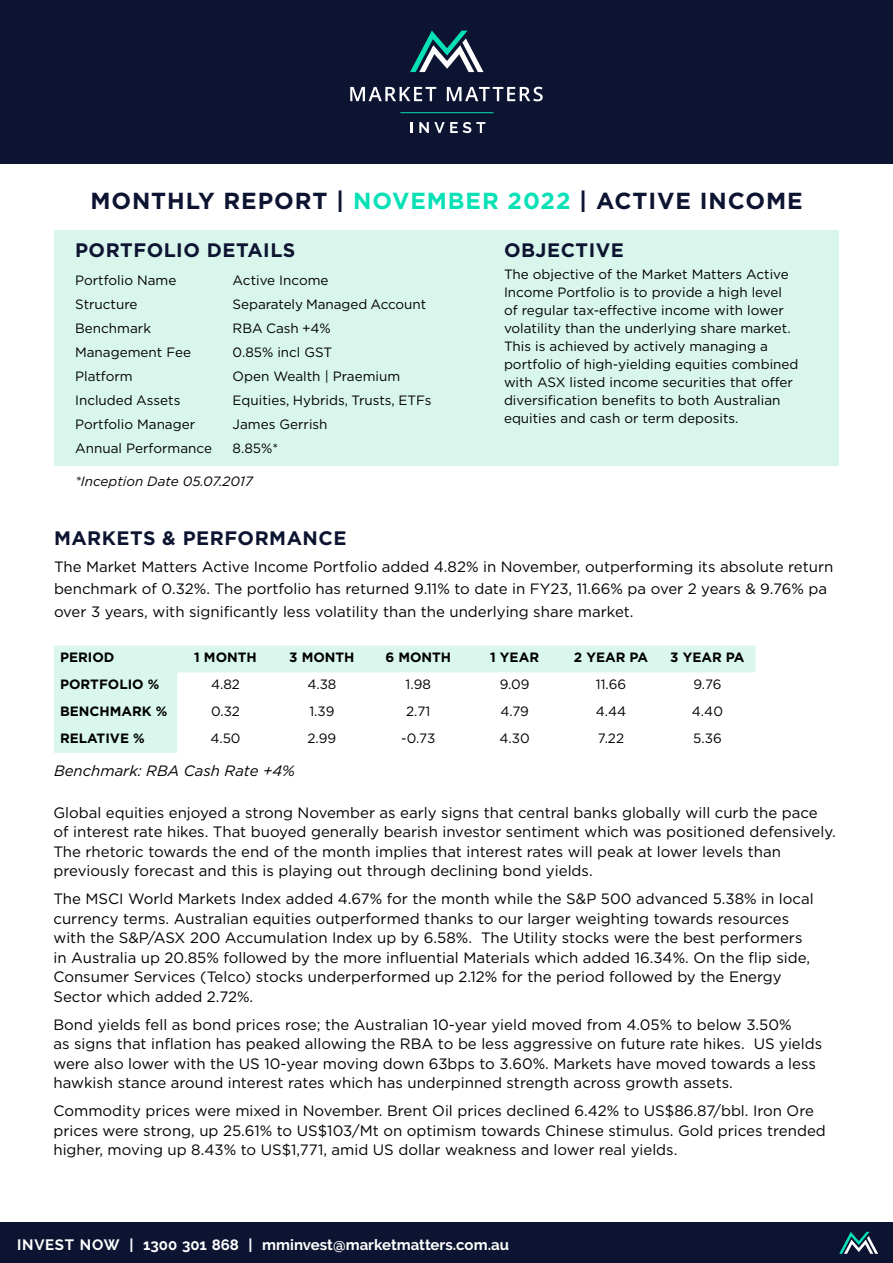
<style>
.page{position:relative;width:893px;height:1263px;background:#fff}
.page>*{position:absolute;margin:0;border:0;box-sizing:border-box;transform-origin:0 0}
.t1{font:700 23.25px "Gotham";letter-spacing:.04em;color:#0d1431}
.t2{font:700 19.5px "Gotham";letter-spacing:.025em;color:#0d1431}
.t3{font:15px/19.5px "Gotham";color:#000}
.t4{font:700 15px "Raleway";color:#fff}
.t5{font:italic 15px "Gotham";color:#000}
.t6{font:13.5px/18px "Gotham";color:#000}
.t7{font:700 13.5px "Gotham";color:#000}
.t8{font:italic 13.5px "Gotham";color:#000}
.s1{color:#08e0b5}
</style>
<div class="page">
<div style="left:0;top:0;width:893px;height:164px;background:#0d1431"></div>
<div style="left:0;top:1222px;width:893px;height:41px;background:#0d1431"></div>
<svg style="left:410px;top:31px;width:73px;height:41px"></svg>
<svg style="left:350px;top:87px;width:86px;height:14px"></svg>
<svg style="left:447px;top:87px;width:96px;height:14px"></svg>
<svg style="left:411px;top:122px;width:2px;height:11px"></svg>
<svg style="left:419px;top:122px;width:66px;height:11px"></svg>
<hr style="left:400px;top:112px;width:94px;height:1px;background:#08e0b5">
<svg style="left:839px;top:1232px;width:39px;height:22px"></svg>
<div style="left:54px;top:230px;width:785px;height:235px;background:#d9f6ed"></div>
<svg style="left:54px;top:646px;width:702px;height:107px"></svg>
<h1 class="t1" style="left:90px;top:186px;width:714px">MONTHLY REPORT | <span class="s1">NOVEMBER 2022</span> | ACTIVE INCOME</h1>
<h2 class="t2" style="left:75px;top:237px;width:222px">PORTFOLIO DETAILS</h2>
<p class="t6" style="left:75px;top:271px;width:103px">Portfolio Name</p>
<p class="t6" style="left:233px;top:271px;width:97px">Active Income</p>
<p class="t6" style="left:75px;top:295px;width:64px">Structure</p>
<p class="t6" style="left:233px;top:295px;width:195px">Separately Managed Account</p>
<p class="t6" style="left:75px;top:319px;width:77px">Benchmark</p>
<p class="t6" style="left:233px;top:319px;width:100px">RBA Cash +4%</p>
<p class="t6" style="left:75px;top:343px;width:117px">Management Fee</p>
<p class="t6" style="left:233px;top:343px;width:101px">0.85% incl GST</p>
<p class="t6" style="left:75px;top:367px;width:59px">Platform</p>
<p class="t6" style="left:233px;top:367px;width:169px">Open Wealth | Praemium</p>
<p class="t6" style="left:75px;top:391px;width:107px">Included Assets</p>
<p class="t6" style="left:233px;top:391px;width:200px">Equities, Hybrids, Trusts, ETFs</p>
<p class="t6" style="left:75px;top:415px;width:122px">Portfolio Manager</p>
<p class="t6" style="left:233px;top:415px;width:96px">James Gerrish</p>
<p class="t6" style="left:75px;top:439px;width:138px">Annual Performance</p>
<p class="t6" style="left:233px;top:439px;width:47px">8.85%*</p>
<p class="t8" style="left:75px;top:472px;width:179px">*Inception Date 05.07.2017</p>
<h2 class="t2" style="left:504px;top:237px;width:121px">OBJECTIVE</h2>
<p class="t6" style="left:504px;top:265px;width:296px">The objective of the Market Matters Active Income Portfolio is to provide a high level of regular tax-effective income with lower volatility than the underlying share market.<br>This is achieved by actively managing a portfolio of high-yielding equities combined with ASX listed income securities that offer diversification benefits to both Australian equities and cash or term deposits.</p>
<h2 class="t2" style="left:54px;top:525px;width:294px">MARKETS &amp; PERFORMANCE</h2>
<p class="t3" style="left:54px;top:555px;width:781px;line-height:22.5px">The Market Matters Active Income Portfolio added 4.82% in November, outperforming its absolute return benchmark of 0.32%. The portfolio has returned 9.11% to date in FY23, 11.66% pa over 2 years &amp; 9.76% pa over 3 years, with significantly less volatility than the underlying share market.</p>
<p class="t7" style="left:60px;top:649px;width:56px">PERIOD</p>
<p class="t7" style="left:194px;top:649px;width:64px">1 MONTH</p>
<p class="t7" style="left:289px;top:649px;width:67px">3 MONTH</p>
<p class="t7" style="left:385px;top:649px;width:67px">6 MONTH</p>
<p class="t7" style="left:490px;top:649px;width:50px">1 YEAR</p>
<p class="t7" style="left:574px;top:649px;width:76px">2 YEAR PA</p>
<p class="t7" style="left:670px;top:649px;width:76px">3 YEAR PA</p>
<p class="t7" style="left:60px;top:675px;width:101px">PORTFOLIO %</p>
<p class="t6" style="left:211px;top:675px;width:30px">4.82</p>
<p class="t6" style="left:307px;top:675px;width:31px">4.38</p>
<p class="t6" style="left:406px;top:675px;width:27px">1.98</p>
<p class="t6" style="left:500px;top:675px;width:32px">9.09</p>
<p class="t6" style="left:596px;top:675px;width:32px">11.66</p>
<p class="t6" style="left:693px;top:675px;width:30px">9.76</p>
<p class="t7" style="left:60px;top:702px;width:109px">BENCHMARK %</p>
<p class="t6" style="left:211px;top:702px;width:31px">0.32</p>
<p class="t6" style="left:309px;top:702px;width:27px">1.39</p>
<p class="t6" style="left:406px;top:702px;width:26px">2.71</p>
<p class="t6" style="left:500px;top:702px;width:30px">4.79</p>
<p class="t6" style="left:596px;top:702px;width:32px">4.44</p>
<p class="t6" style="left:692px;top:702px;width:33px">4.40</p>
<p class="t7" style="left:60px;top:729px;width:86px">RELATIVE %</p>
<p class="t6" style="left:210px;top:729px;width:32px">4.50</p>
<p class="t6" style="left:307px;top:729px;width:30px">2.99</p>
<p class="t6" style="left:401px;top:729px;width:35px">-0.73</p>
<p class="t6" style="left:499px;top:729px;width:32px">4.30</p>
<p class="t6" style="left:598px;top:729px;width:28px">7.22</p>
<p class="t6" style="left:693px;top:729px;width:30px">5.36</p>
<p class="t5" style="left:54px;top:761px;width:242px">Benchmark: RBA Cash Rate +4%</p>
<p class="t3" style="left:53px;top:802px;width:784px">Global equities enjoyed a strong November as early signs that central banks globally will curb the pace of interest rate hikes. That buoyed generally bearish investor sentiment which was positioned defensively.<br>The rhetoric towards the end of the month implies that interest rates will peak at lower levels than previously forecast and this is playing out through declining bond yields.</p>
<p class="t3" style="left:53px;top:889px;width:762px">The MSCI World Markets Index added 4.67% for the month while the S&amp;P 500 advanced 5.38% in local currency terms. Australian equities outperformed thanks to our larger weighting towards resources with the S&amp;P/ASX 200 Accumulation Index up by 6.58%. The Utility stocks were the best performers in Australia up 20.85% followed by the more influential Materials which added 16.34%. On the flip side, Consumer Services (Telco) stocks underperformed up 2.12% for the period followed by the Energy Sector which added 2.72%.</p>
<p class="t3" style="left:53px;top:1014px;width:770px">Bond yields fell as bond prices rose; the Australian 10-year yield moved from 4.05% to below 3.50%<br>as signs that inflation has peaked allowing the RBA to be less aggressive on future rate hikes. US yields were also lower with the US 10-year moving down 63bps to 3.60%. Markets have moved towards a less hawkish stance around interest rates which has underpinned strength across growth assets.</p>
<p class="t3" style="left:53px;top:1101px;width:774px">Commodity prices were mixed in November. Brent Oil prices declined 6.42% to US$86.87/bbl. Iron Ore prices were strong, up 25.61% to US$103/Mt on optimism towards Chinese stimulus. Gold prices trended higher, moving up 8.43% to US$1,771, amid US dollar weakness and lower real yields.</p>
<p class="t4" style="left:17px;top:1236px;width:493px">INVEST NOW | 1300 301 868 | mminvest@marketmatters.com.au</p>
</div>
